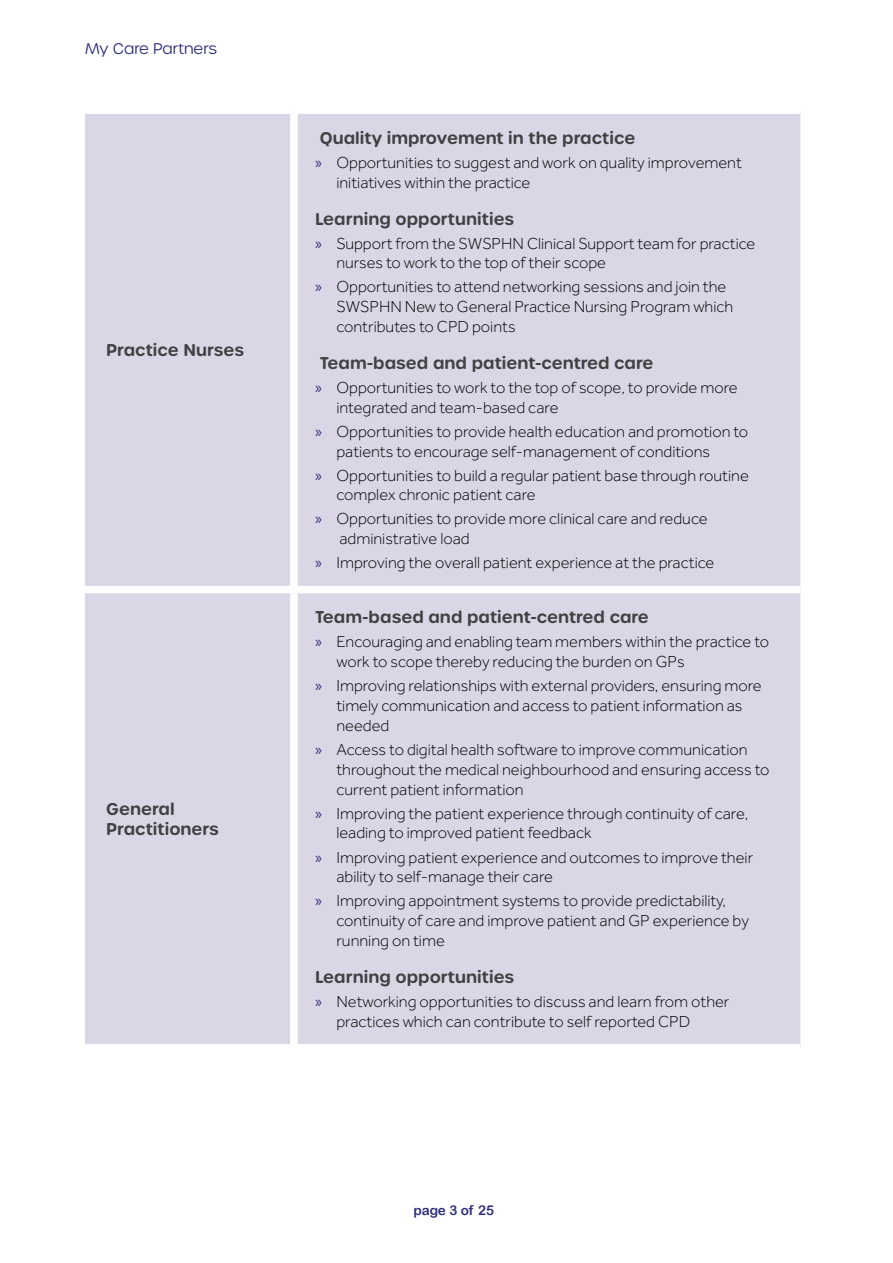
<style>
.page{position:relative;width:893px;height:1263px;background:#fff}
.page>*{position:absolute;margin:0;border:0;box-sizing:border-box;transform-origin:0 0}
.t1{font:300 16.5px/19.8px "Effra";color:#000}
.t2{font:600 16.5px/19.8px "Urbane Rounded";color:#414042}
.t3{font:300 15px "Urbane Rounded";color:#2e2e7d}
.t4{font:13.5px "Arial Rounded MT Bold";color:#2e2e7d}
.s1{font-family:"Myriad Pro";font-weight:400;color:#2e2e7d}
</style>
<div class="page">
<div style="left:85px;top:114px;width:715px;height:930px;background:#dbd6e6"></div>
<div style="left:85px;top:586px;width:209px;height:7px;background:#fff"></div>
<div style="left:290px;top:114px;width:8px;height:472px;background:#fff"></div>
<div style="left:294px;top:586px;width:506px;height:7px;background:#fff"></div>
<div style="left:290px;top:593px;width:8px;height:451px;background:#fff"></div>
<p class="t3" style="left:85px;top:39px;width:133px">My Care Partners</p>
<p class="t2" style="left:106px;top:340px;width:139px">Practice Nurses</p>
<p class="t2" style="left:106px;top:799px;width:114px">General<br>Practitioners</p>
<p class="t2" style="left:320px;top:128px;width:317px">Quality improvement in the practice</p>
<p class="t1" style="left:336px;top:152px;width:407px;text-indent:-21px"><span class="s1">»</span> Opportunities to suggest and work on quality improvement initiatives within the practice</p>
<p class="t2" style="left:315px;top:209px;width:201px">Learning opportunities</p>
<p class="t1" style="left:336px;top:233px;width:420px;text-indent:-21px"><span class="s1">»</span> Support from the SWSPHN Clinical Support team for practice nurses to work to the top of their scope</p>
<p class="t1" style="left:336px;top:277px;width:398px;text-indent:-21px"><span class="s1">»</span> Opportunities to attend networking sessions and join the<br>SWSPHN New to General Practice Nursing Program which contributes to CPD points</p>
<p class="t2" style="left:320px;top:353px;width:335px">Team-based and patient-centred care</p>
<p class="t1" style="left:336px;top:377px;width:403px;text-indent:-21px"><span class="s1">»</span> Opportunities to work to the top of scope, to provide more integrated and team-based care</p>
<p class="t1" style="left:336px;top:421px;width:413px;text-indent:-21px"><span class="s1">»</span> Opportunities to provide health education and promotion to patients to encourage self-management of conditions</p>
<p class="t1" style="left:336px;top:465px;width:414px;text-indent:-21px"><span class="s1">»</span> Opportunities to build a regular patient base through routine complex chronic patient care</p>
<p class="t1" style="left:339px;top:509px;width:370px;text-indent:-24px"><span class="s1">»</span> Opportunities to provide more clinical care and reduce administrative load</p>
<p class="t1" style="left:315px;top:553px;width:401px"><span class="s1">»</span> Improving the overall patient experience at the practice</p>
<p class="t2" style="left:315px;top:608px;width:335px">Team-based and patient-centred care</p>
<p class="t1" style="left:336px;top:632px;width:434px;text-indent:-21px"><span class="s1">»</span> Encouraging and enabling team members within the practice to work to scope thereby reducing the burden on GPs</p>
<p class="t1" style="left:336px;top:676px;width:427px;text-indent:-21px"><span class="s1">»</span> Improving relationships with external providers, ensuring more timely communication and access to patient information as needed</p>
<p class="t1" style="left:336px;top:739px;width:435px;text-indent:-21px"><span class="s1">»</span> Access to digital health software to improve communication throughout the medical neighbourhood and ensuring access to current patient information</p>
<p class="t1" style="left:336px;top:803px;width:414px;text-indent:-21px"><span class="s1">»</span> Improving the patient experience through continuity of care, leading to improved patient feedback</p>
<p class="t1" style="left:336px;top:847px;width:418px;text-indent:-21px"><span class="s1">»</span> Improving patient experience and outcomes to improve their ability to self-manage their care</p>
<p class="t1" style="left:336px;top:891px;width:414px;text-indent:-21px"><span class="s1">»</span> Improving appointment systems to provide predictability, continuity of care and improve patient and GP experience by running on time</p>
<p class="t2" style="left:315px;top:967px;width:201px">Learning opportunities</p>
<p class="t1" style="left:336px;top:991px;width:395px;text-indent:-21px"><span class="s1">»</span> Networking opportunities to discuss and learn from other practices which can contribute to self reported CPD</p>
<p class="t4" style="left:414px;top:1202px;width:82px">page 3 of 25</p>
</div>
